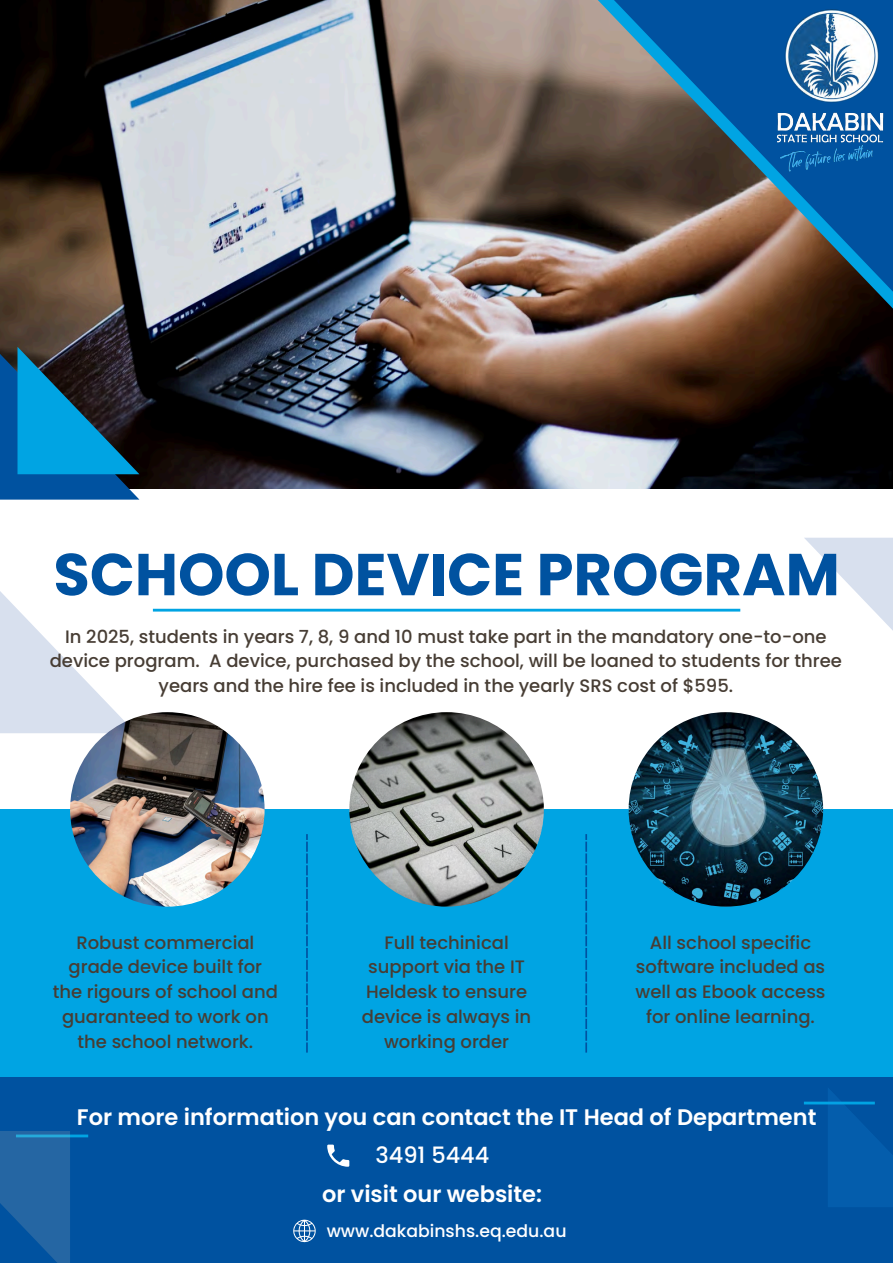
<style>
.page{position:relative;width:893px;height:1263px;background:#fff}
.page>*{position:absolute;margin:0;border:0;box-sizing:border-box;transform-origin:0 0}
.t1{font:700 59.1px "Poppins";color:#0052a0}
.t2{font:600 22.5px "Poppins";color:#fff}
.t3{font:500 22.5px "Poppins";color:#fff}
.t4{font:500 18px/24.8px "Poppins";color:#473d34;text-align:center}
.t5{font:500 17.25px "Poppins";color:#fff}
</style>
<div class="page">
<img style="left:0;top:0;width:893px;height:489px">
<svg style="left:565px;top:0;width:328px;height:390px;background:#5d4537"></svg>
<svg style="left:0;top:347px;width:139px;height:386px"></svg>
<svg style="left:605px;top:0;width:288px;height:292px;background:#485b6c"></svg>
<svg style="left:804px;top:538px;width:89px;height:93px"></svg>
<div style="left:0;top:1040px;width:893px;height:223px;background:#0052a0"></div>
<div style="left:0;top:809px;width:893px;height:268px;background:#00a4e3"></div>
<img style="left:349px;top:712px;width:195px;height:195px;border-radius:50%">
<img style="left:70px;top:712px;width:195px;height:195px;border-radius:50%">
<img style="left:628px;top:712px;width:195px;height:195px;border-radius:50%">
<svg style="left:306px;top:834px;width:2px;height:218px"></svg>
<svg style="left:585px;top:834px;width:2px;height:218px"></svg>
<hr style="left:153px;top:609px;width:587px;height:2px;background:#00a4e3">
<hr style="left:804px;top:1101px;width:71px;height:3px;background:#00a4e3">
<hr style="left:16px;top:1134px;width:72px;height:3px;background:#00a4e3">
<svg style="left:327px;top:1144px;width:22px;height:22px"></svg>
<svg style="left:828px;top:1088px;width:65px;height:119px"></svg>
<svg style="left:0;top:1131px;width:70px;height:132px"></svg>
<svg style="left:293px;top:1219px;width:23px;height:24px"></svg>
<img style="left:768px;top:0;width:125px;height:181px">
<p class="t1" style="left:53px;top:533px;width:788px">SCHOOL DEVICE PROGRAM</p>
<p class="t4" style="left:50px;top:624px;width:794px">In 2025, students in years 7, 8, 9 and 10 must take part in the mandatory one-to-one device program. A device, purchased by the school, will be loaned to students for three years and the hire fee is included in the yearly SRS cost of $595.</p>
<p class="t4" style="left:53px;top:930px;width:227px">Robust commercial grade device built for the rigours of school and guaranteed to work on the school network.</p>
<h1 class="t4" style="left:362px;top:930px;width:171px">Full techinical support via the IT<br>Heldesk to ensure device is always in working order</h1>
<p class="t4" style="left:635px;top:930px;width:192px">All school specific software included as well as Ebook access for online learning.</p>
<p class="t2" style="left:77px;top:1101px;width:741px">For more information you can contact the IT Head of Department</p>
<p class="t3" style="left:375px;top:1139px;width:115px">3491 5444</p>
<p class="t2" style="left:322px;top:1178px;width:221px">or visit our website:</p>
<p class="t5" style="left:327px;top:1219px;width:241px">www.dakabinshs.eq.edu.au</p>
</div>
